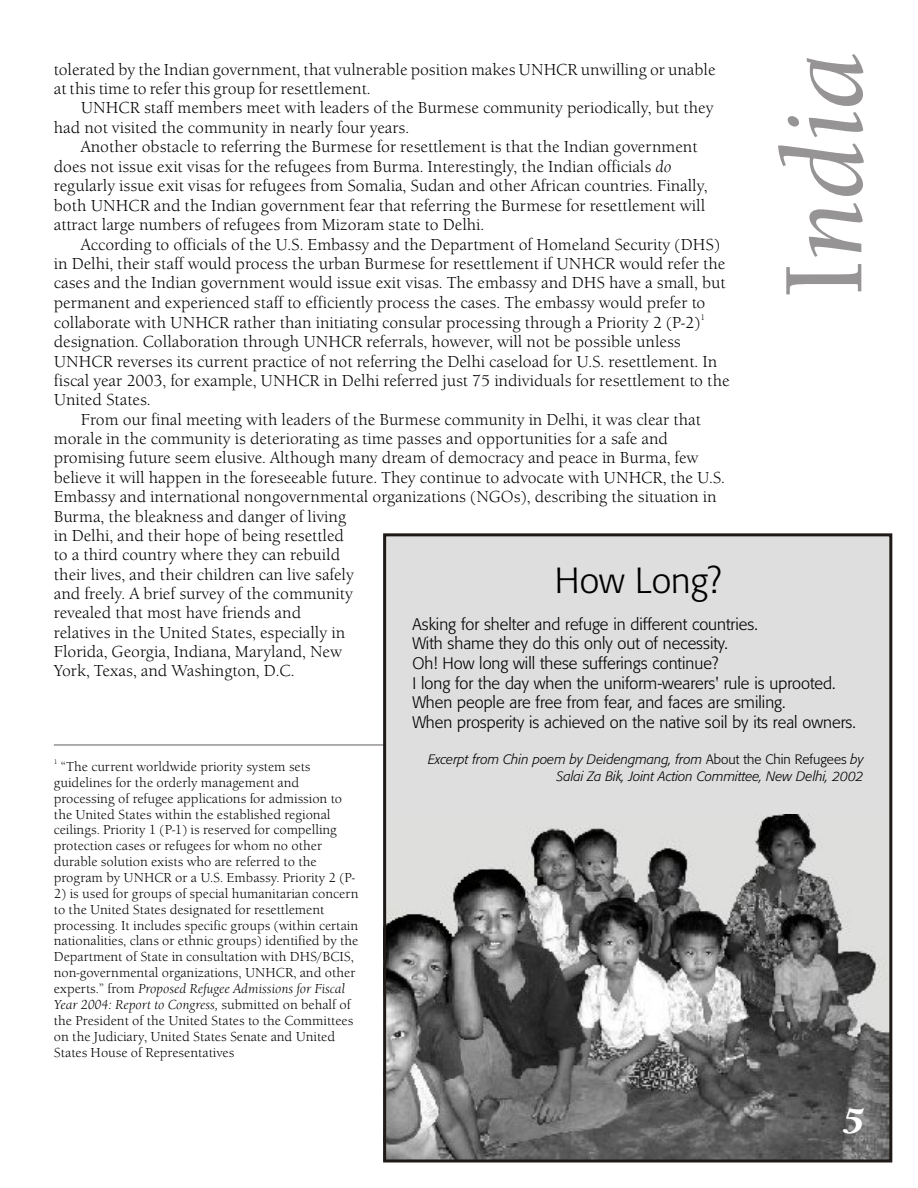
<style>
.page{position:relative;width:918px;height:1188px;background:#fff}
.page>*{position:absolute;margin:0;border:0;box-sizing:border-box;transform-origin:0 0}
.t1{font:italic 112.5px "Berkeley Old Md ITC";color:#969494}
.t2{font:300 36px "Formata";color:#000}
.t3{font:italic 900 36px "Berkeley Old Md ITC";color:#fff}
.t4{font:16.5px/19.4px "Berkeley Old ITC";color:#000}
.t5{font:300 16.5px/19.6px "Formata";color:#000}
.t6{font:13.5px/15.9px "Berkeley Old ITC";color:#000}
.t7{font:italic 300 13.5px/16.2px "Formata";color:#000;text-align:right}
.t8{font:8.25px "Berkeley Old ITC";color:#000}
.t9{font:6.75px "Berkeley Old ITC";color:#000}
.s1{font-style:normal}
.s2{font-style:italic}
</style>
<div class="page">
<div style="left:383px;top:535px;width:508px;height:626px;background:#dedede"></div>
<hr style="left:54px;top:744px;width:331px;height:2px;background:#969494">
<img style="left:387px;top:814px;width:501px;height:345px">
<div style="left:383px;top:533px;width:509px;height:630px;border:3px solid #1f1a17"></div>
<h1 class="t1" style="left:780px;top:298px;width:246px;rotate:-90deg"><span class="s1">I</span>ndia</h1>
<p class="t4" style="left:54px;top:61px;width:663px">tolerated by the Indian government, that vulnerable position makes UNHCR unwilling or unable at this time to refer this group for resettlement.</p>
<p class="t4" style="left:54px;top:100px;width:661px;text-indent:27px">UNHCR staff members meet with leaders of the Burmese community periodically, but they had not visited the community in nearly four years.</p>
<p class="t4" style="left:54px;top:139px;width:655px;text-indent:27px">Another obstacle to referring the Burmese for resettlement is that the Indian government does not issue exit visas for the refugees from Burma. Interestingly, the Indian officials <span class="s2">do </span>regularly issue exit visas for refugees from Somalia, Sudan and other African countries. Finally, both UNHCR and the Indian government fear that referring the Burmese for resettlement will attract large numbers of refugees from Mizoram state to Delhi.</p>
<p class="t4" style="left:54px;top:236px;width:673px;text-indent:27px">According to officials of the U.S. Embassy and the Department of Homeland Security (DHS) in Delhi, their staff would process the urban Burmese for resettlement if UNHCR would refer the cases and the Indian government would issue exit visas. The embassy and DHS have a small, but permanent and experienced staff to efficiently process the cases. The embassy would prefer to</p>
<p class="t8" style="left:700px;top:314px;width:6px">1</p>
<p class="t4" style="left:54px;top:314px;width:648px">collaborate with UNHCR rather than initiating consular processing through a Priority 2 (P-2)</p>
<p class="t4" style="left:54px;top:334px;width:628px">designation. Collaboration through UNHCR referrals, however, will not be possible unless</p>
<p class="t4" style="left:54px;top:353px;width:665px">UNHCR reverses its current practice of not referring the Delhi caseload for U.S. resettlement. In</p>
<p class="t4" style="left:54px;top:372px;width:677px">fiscal year 2003, for example, UNHCR in Delhi referred just 75 individuals for resettlement to the</p>
<p class="t4" style="left:54px;top:392px;width:98px">United States.</p>
<p class="t4" style="left:81px;top:411px;width:622px">From our final meeting with leaders of the Burmese community in Delhi, it was clear that</p>
<p class="t4" style="left:54px;top:431px;width:616px">morale in the community is deteriorating as time passes and opportunities for a safe and</p>
<p class="t4" style="left:54px;top:450px;width:646px">promising future seem elusive. Although many dream of democracy and peace in Burma, few</p>
<p class="t4" style="left:54px;top:469px;width:673px">believe it will happen in the foreseeable future. They continue to advocate with UNHCR, the U.S.</p>
<p class="t4" style="left:54px;top:489px;width:664px">Embassy and international nongovernmental organizations (NGOs), describing the situation in</p>
<p class="t4" style="left:54px;top:508px;width:294px">Burma, the bleakness and danger of living</p>
<p class="t4" style="left:54px;top:527px;width:292px">in Delhi, and their hope of being resettled</p>
<p class="t4" style="left:54px;top:547px;width:288px">to a third country where they can rebuild</p>
<p class="t4" style="left:54px;top:566px;width:302px">their lives, and their children can live safely</p>
<p class="t4" style="left:54px;top:586px;width:301px">and freely. A brief survey of the community</p>
<p class="t4" style="left:54px;top:605px;width:249px">revealed that most have friends and</p>
<p class="t4" style="left:54px;top:624px;width:293px">relatives in the United States, especially in</p>
<p class="t4" style="left:54px;top:644px;width:290px">Florida, Georgia, Indiana, Maryland, New</p>
<p class="t4" style="left:54px;top:663px;width:242px">York, Texas, and Washington, D.C.</p>
<h2 class="t2" style="left:555px;top:566px;width:168px">How Long?</h2>
<p class="t5" style="left:413px;top:616px;width:445px">Asking for shelter and refuge in different countries.<br>With shame they do this only out of necessity.<br>Oh! How long will these sufferings continue?<br>I long for the day when the uniform-wearers' rule is uprooted.<br>When people are free from fear, and faces are smiling.<br>When prosperity is achieved on the native soil by its real owners.</p>
<p class="t7" style="left:428px;top:753px;width:437px">Excerpt from Chin poem by Deidengmang, from <span class="s1">About the Chin Refugees</span> by<br>Salai Za Bik, Joint Action Committee, New Delhi, 2002</p>
<p class="t9" style="left:54px;top:759px;width:5px">1</p>
<p class="t6" style="left:54px;top:760px;width:303px;text-indent:7px">“The current worldwide priority system sets guidelines for the orderly management and processing of refugee applications for admission to the United States within the established regional ceilings. Priority 1 (P-1) is reserved for compelling protection cases or refugees for whom no other durable solution exists who are referred to the program by UNHCR or a U.S. Embassy. Priority 2 (P-</p>
<p class="t6" style="left:54px;top:887px;width:306px">2) is used for groups of special humanitarian concern to the United States designated for resettlement processing. It includes specific groups (within certain nationalities, clans or ethnic groups) identified by the Department of State in consultation with DHS/BCIS, non-governmental organizations, UNHCR, and other experts.” from <span class="s2">Proposed Refugee Admissions for Fiscal Year 2004: Report to Congress,</span> submitted on behalf of the President of the United States to the Committees on the Judiciary, United States Senate and United States House of Representatives</p>
<h2 class="t3" style="left:843px;top:1107px;width:22px">5</h2>
</div>
